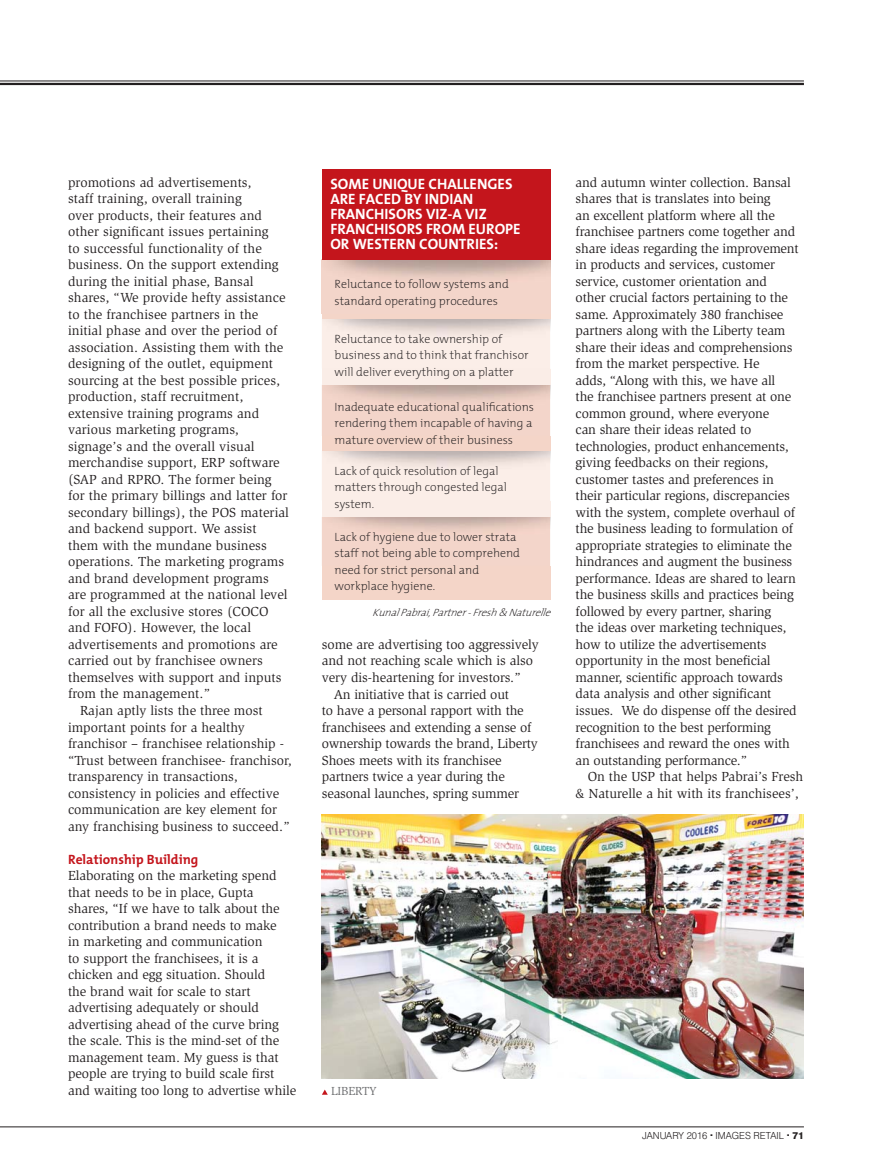
<style>
.page{position:relative;width:872px;height:1170px;background:#fff}
.page>*{position:absolute;margin:0;border:0;box-sizing:border-box;transform-origin:0 0}
.t1{font:700 15px/15px "Slo The Mix";color:#fff}
.t2{font:13.5px/16.5px "Slimbach LT";letter-spacing:-.005em;color:#231f20}
.t3{font:700 13.5px "Slo The Mix";color:#c4151c}
.t4{font:200 12px/16.5px "Slo The Mix";color:#231f20}
.t5{font:12px "Slimbach LT";letter-spacing:-.01em;color:#6d6e70}
.t6{font:italic 200 10.5px "Slo The Mix";color:#231f20}
.t7{font:300 9.75px "Swiss 721 BT";color:#231f20}
.s1{font-weight:800}
</style>
<div class="page">
<hr style="left:0;top:81px;width:804px;height:1px;background:#231f20">
<hr style="left:0;top:83px;width:804px;height:2px;background:#231f20">
<hr style="left:0;top:1126px;width:804px;height:1px;background:#231f20">
<div style="left:322px;top:512px;width:228px;height:87px;background:#f4d5c8"></div>
<svg style="left:322px;top:446px;width:228px;height:71px;background:#f4e7e2"></svg>
<svg style="left:322px;top:382px;width:228px;height:69px;background:#eccec3"></svg>
<div style="left:322px;top:314px;width:228px;height:71px;background:#faede7"></div>
<img style="left:333px;top:259px;width:218px;height:75px">
<svg style="left:322px;top:1089px;width:6px;height:5px"></svg>
<img style="left:322px;top:814px;width:481px;height:264px">
<svg style="left:322px;top:260px;width:228px;height:59px;background:#e9ccc1"></svg>
<div style="left:322px;top:169px;width:228px;height:91px;background:#c4151c"></div>
<p class="t2" style="left:68px;top:175px;width:185px">promotions ad advertisements,</p>
<p class="t2" style="left:68px;top:192px;width:175px">staff training, overall training</p>
<p class="t2" style="left:68px;top:208px;width:195px">over products, their features and</p>
<p class="t2" style="left:68px;top:225px;width:202px">other significant issues pertaining</p>
<p class="t2" style="left:68px;top:241px;width:195px">to successful functionality of the</p>
<p class="t2" style="left:68px;top:258px;width:212px">business. On the support extending</p>
<p class="t2" style="left:68px;top:274px;width:187px">during the initial phase, Bansal</p>
<p class="t2" style="left:68px;top:291px;width:219px">shares, “We provide hefty assistance</p>
<p class="t2" style="left:68px;top:307px;width:192px">to the franchisee partners in the</p>
<p class="t2" style="left:68px;top:324px;width:211px">initial phase and over the period of</p>
<p class="t2" style="left:68px;top:340px;width:217px">association. Assisting them with the</p>
<p class="t2" style="left:68px;top:357px;width:207px">designing of the outlet, equipment</p>
<p class="t2" style="left:68px;top:373px;width:213px">sourcing at the best possible prices,</p>
<p class="t2" style="left:68px;top:390px;width:177px">production, staff recruitment,</p>
<p class="t2" style="left:68px;top:406px;width:193px">extensive training programs and</p>
<p class="t2" style="left:68px;top:423px;width:172px">various marketing programs,</p>
<p class="t2" style="left:68px;top:439px;width:188px">signage’s and the overall visual</p>
<p class="t2" style="left:68px;top:456px;width:213px">merchandise support, ERP software</p>
<p class="t2" style="left:68px;top:472px;width:205px">(SAP and RPRO. The former being</p>
<p class="t2" style="left:68px;top:489px;width:221px">for the primary billings and latter for</p>
<p class="t2" style="left:68px;top:505px;width:222px">secondary billings), the POS material</p>
<p class="t2" style="left:68px;top:522px;width:190px">and backend support. We assist</p>
<p class="t2" style="left:68px;top:538px;width:200px">them with the mundane business</p>
<p class="t2" style="left:68px;top:555px;width:218px">operations. The marketing programs</p>
<p class="t2" style="left:68px;top:571px;width:202px">and brand development programs</p>
<p class="t2" style="left:68px;top:588px;width:221px">are programmed at the national level</p>
<p class="t2" style="left:68px;top:604px;width:202px">for all the exclusive stores (COCO</p>
<p class="t2" style="left:68px;top:621px;width:184px">and FOFO). However, the local</p>
<p class="t2" style="left:68px;top:637px;width:211px">advertisements and promotions are</p>
<p class="t2" style="left:68px;top:654px;width:196px">carried out by franchisee owners</p>
<p class="t2" style="left:68px;top:670px;width:215px">themselves with support and inputs</p>
<p class="t2" style="left:68px;top:687px;width:143px">from the management.”</p>
<p class="t2" style="left:80px;top:703px;width:184px">Rajan aptly lists the three most</p>
<p class="t2" style="left:68px;top:720px;width:178px">important points for a healthy</p>
<p class="t2" style="left:68px;top:736px;width:217px">franchisor – franchisee relationship -</p>
<p class="t2" style="left:68px;top:753px;width:225px">“Trust between franchisee- franchisor,</p>
<p class="t2" style="left:68px;top:769px;width:171px">transparency in transactions,</p>
<p class="t2" style="left:68px;top:786px;width:213px">consistency in policies and effective</p>
<p class="t2" style="left:68px;top:802px;width:211px">communication are key element for</p>
<p class="t2" style="left:68px;top:819px;width:223px">any franchising business to succeed.”</p>
<p class="t3" style="left:68px;top:852px;width:132px">Relationship Building</p>
<p class="t2" style="left:68px;top:868px;width:230px">Elaborating on the marketing spend that needs to be in place, Gupta shares, “If we have to talk about the contribution a brand needs to make<br>in marketing and communication<br>to support the franchisees, it is a chicken and egg situation. Should<br>the brand wait for scale to start advertising adequately or should advertising ahead of the curve bring the scale. This is the mind-set of the management team. My guess is that people are trying to build scale first and waiting too long to advertise while</p>
<p class="t1" style="left:330px;top:177px;width:192px">SOME UNIQUE CHALLENGES<br>ARE FACED BY INDIAN<br>FRANCHISORS VIZ-A VIZ<br>FRANCHISORS FROM EUROPE<br>OR WESTERN COUNTRIES:</p>
<p class="t4" style="left:334px;top:277px;width:176px">Reluctance to follow systems and standard operating procedures</p>
<p class="t4" style="left:334px;top:331px;width:195px">Reluctance to take ownership of business and to think that franchisor will deliver everything on a platter</p>
<p class="t4" style="left:334px;top:400px;width:201px">Inadequate educational qualifications rendering them incapable of having a mature overview of their business</p>
<p class="t4" style="left:334px;top:463px;width:174px">Lack of quick resolution of legal matters through congested legal system.</p>
<p class="t4" style="left:334px;top:529px;width:187px">Lack of hygiene due to lower strata staff not being able to comprehend need for strict personal and workplace hygiene.</p>
<p class="t6" style="left:372px;top:608px;width:183px">KunalPabrai,Partner-Fresh&amp; Naturelle</p>
<p class="t2" style="left:322px;top:637px;width:218px">some are advertising too aggressively</p>
<p class="t2" style="left:322px;top:654px;width:213px">and not reaching scale which is also</p>
<p class="t2" style="left:322px;top:670px;width:200px">very dis-heartening for investors.”</p>
<p class="t2" style="left:334px;top:687px;width:177px">An initiative that is carried out</p>
<p class="t2" style="left:322px;top:703px;width:203px">to have a personal rapport with the</p>
<p class="t2" style="left:322px;top:720px;width:211px">franchisees and extending a sense of</p>
<p class="t2" style="left:322px;top:736px;width:217px">ownership towards the brand, Liberty</p>
<p class="t2" style="left:322px;top:753px;width:181px">Shoes meets with its franchisee</p>
<p class="t2" style="left:322px;top:769px;width:184px">partners twice a year during the</p>
<p class="t2" style="left:322px;top:786px;width:199px">seasonal launches, spring summer</p>
<p class="t2" style="left:575px;top:175px;width:225px">and autumn winter collection. Bansal shares that is translates into being<br>an excellent platform where all the franchisee partners come together and share ideas regarding the improvement in products and services, customer service, customer orientation and other crucial factors pertaining to the same. Approximately 380 franchisee partners along with the Liberty team share their ideas and comprehensions from the market perspective. He<br>adds, “Along with this, we have all<br>the franchisee partners present at one common ground, where everyone<br>can share their ideas related to technologies, product enhancements, giving feedbacks on their regions, customer tastes and preferences in their particular regions, discrepancies with the system, complete overhaul of the business leading to formulation of appropriate strategies to eliminate the hindrances and augment the business performance. Ideas are shared to learn the business skills and practices being followed by every partner, sharing<br>the ideas over marketing techniques, how to utilize the advertisements opportunity in the most beneficial manner, scientific approach towards data analysis and other significant issues. We do dispense off the desired recognition to the best performing franchisees and reward the ones with an outstanding performance.”</p>
<p class="t2" style="left:575px;top:769px;width:229px;text-indent:12px">On the USP that helps Pabrai’s Fresh &amp; Naturelle a hit with its franchisees’,</p>
<p class="t5" style="left:331px;top:1085px;width:47px">LIBERTY</p>
<p class="t7" style="left:642px;top:1131px;width:163px">JANUARY 2016 <sup>.</sup> IMAGES RETAIL <sup>.</sup> <span class="s1">71</span></p>
</div>
